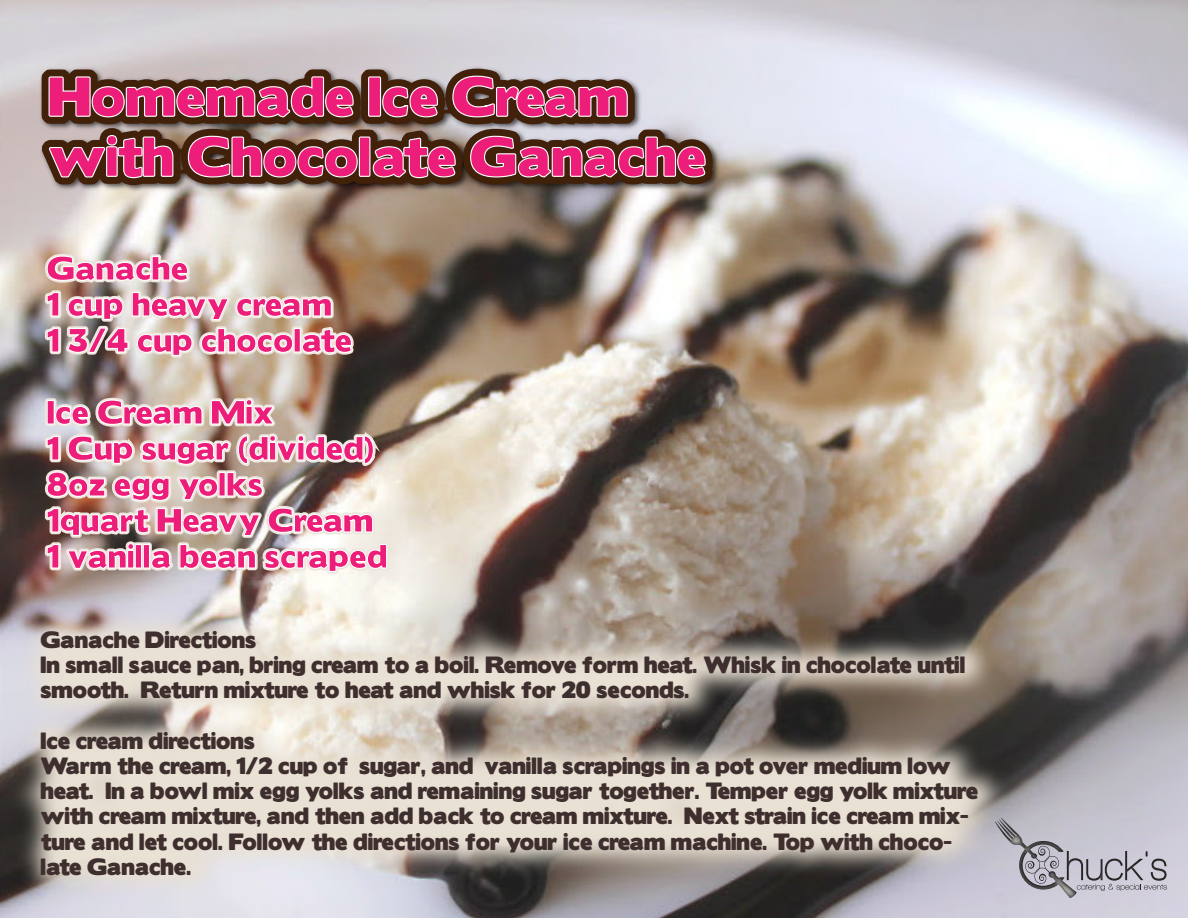
<style>
.page{position:relative;width:1188px;height:918px;background:#fff}
.page>*{position:absolute;margin:0;border:0;box-sizing:border-box;transform-origin:0 0}
.t1{font:50.1px/60.2px "Boris Black Bloxx";color:#ed1e79}
.t2{font:30px/36px "Boris Black Bloxx";color:#ed1e79}
.t3{font:21px/25.2px "Boris Black Bloxx";color:#3e2e2e}
</style>
<div class="page">
<img style="left:0;top:0;width:1188px;height:918px">
<svg style="left:725px;top:0;width:8px;height:462px;background:#b3a9a2"></svg>
<img style="left:28px;top:0;width:697px;height:561px">
<img style="left:0;top:561px;width:1054px;height:357px">
<svg style="left:995px;top:817px;width:172px;height:81px;background:#b7b4bf"></svg>
<h1 class="t1" style="left:48px;top:68px;width:660px">Homemade Ice Cream with Chocolate Ganache</h1>
<h2 class="t2" style="left:46px;top:251px;width:307px">Ganache<br>1 cup heavy cream<br>1 3/4 cup chocolate</h2>
<h2 class="t2" style="left:46px;top:395px;width:342px">Ice Cream Mix<br>1 Cup sugar (divided)<br>8oz egg yolks<br>1quart Heavy Cream<br>1 vanilla bean scraped</h2>
<p class="t3" style="left:40px;top:628px;width:926px">Ganache Directions<br>In small sauce pan, bring cream to a boil. Remove form heat. Whisk in chocolate until smooth. Return mixture to heat and whisk for 20 seconds.</p>
<p class="t3" style="left:40px;top:729px;width:939px">Ice cream directions<br>Warm the cream, 1/2 cup of sugar, and vanilla scrapings in a pot over medium low heat. In a bowl mix egg yolks and remaining sugar together. Temper egg yolk mixture with cream mixture, and then add back to cream mixture. Next strain ice cream mix&shy;ture and let cool. Follow the directions for your ice cream machine. Top with choco&shy;late Ganache.</p>
</div>
